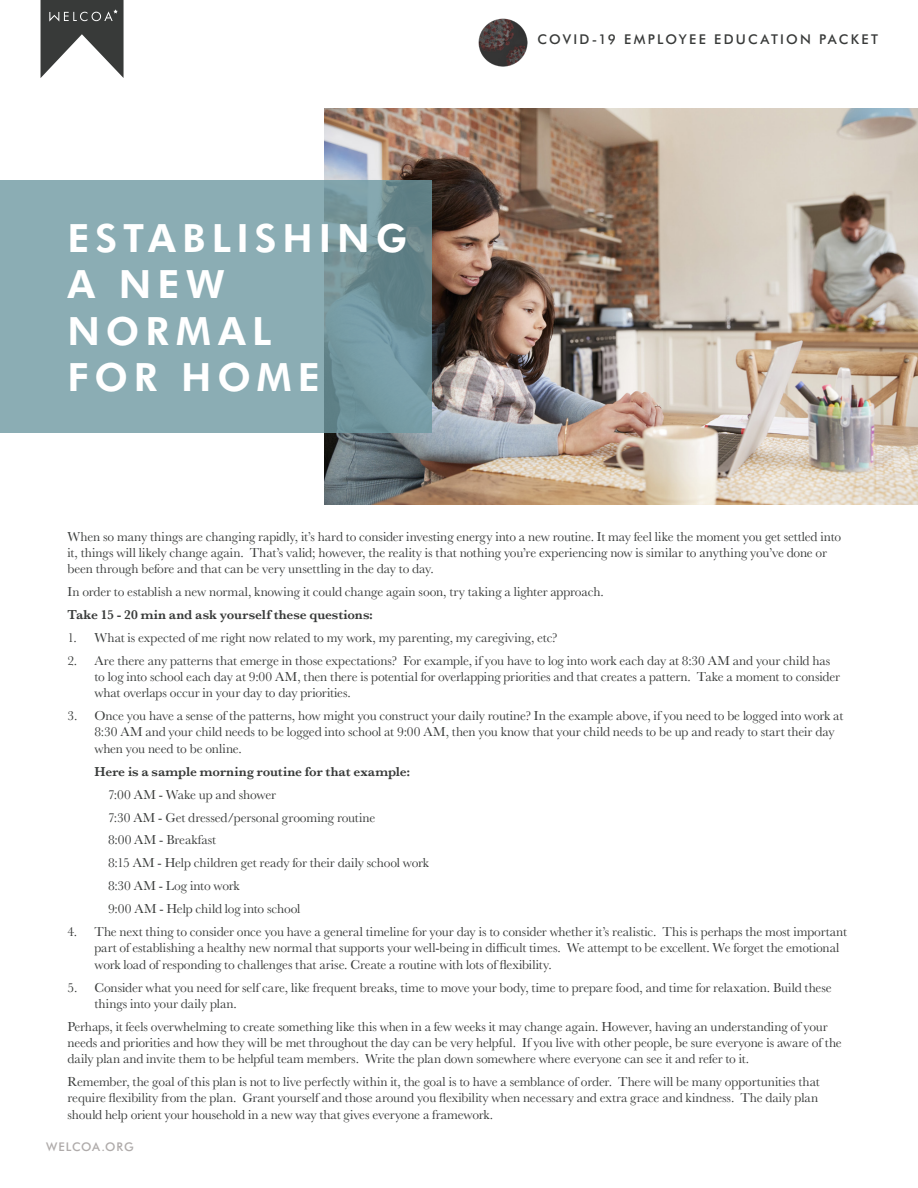
<style>
.page{position:relative;width:918px;height:1188px;background:#fff}
.page>*{position:absolute;margin:0;border:0;box-sizing:border-box;transform-origin:0 0}
.t1{font:800 39px "Futura BT";letter-spacing:.15em;color:#fff}
.Body_Copy{font:13.5px/16.2px "Baskerville";letter-spacing:-.01em;color:#383a39}
.Body_Copy-2{font:600 13.5px "Baskerville";letter-spacing:-.005em;color:#383a39}
.t2{font:500 13.5px "Futura BT";letter-spacing:.17em;color:#383a39}
.t3{font:500 12px "Futura BT";letter-spacing:.06em;color:#afabaa}
</style>
<div class="page">
<svg style="left:41px;top:0;width:83px;height:78px"></svg>
<img style="left:479px;top:18px;width:48px;height:49px">
<img style="left:324px;top:109px;width:594px;height:395px">
<svg style="left:0;top:180px;width:432px;height:253px;background:#84a6ad"></svg>
<h1 class="t1" style="left:68px;top:214px;width:341px">ESTABLISHING</h1>
<h1 class="t1" style="left:68px;top:261px;width:159px">A NEW</h1>
<h1 class="t1" style="left:68px;top:307px;width:205px">NORMAL</h1>
<h1 class="t1" style="left:68px;top:354px;width:254px">FOR HOME</h1>
<p class="t2" style="left:537px;top:31px;width:342px">COVID-19 EMPLOYEE EDUCATION PACKET</p>
<p class="Body_Copy" style="left:68px;top:528px;width:775px">When so many things are changing rapidly, it’s hard to consider investing energy into a new routine. It may feel like the moment you get settled into it, things will likely change again. That’s valid; however, the reality is that nothing you’re experiencing now is similar to anything you’ve done or been through before and that can be very unsettling in the day to day.</p>
<p class="Body_Copy" style="left:68px;top:584px;width:538px">In order to establish a new normal, knowing it could change again soon, try taking a lighter approach.</p>
<p class="Body_Copy-2" style="left:68px;top:605px;width:307px">Take 15 - 20 min and ask yourself these questions:</p>
<p class="Body_Copy" style="left:68px;top:630px;width:492px">1. What is expected of me right now related to my work, my parenting, my caregiving, etc?</p>
<p class="Body_Copy" style="left:94px;top:653px;width:747px;text-indent:-27px">2. Are there any patterns that emerge in those expectations? For example, if you have to log into work each day at 8:30 AM and your child has to log into school each day at 9:00 AM, then there is potential for overlapping priorities and that creates a pattern. Take a moment to consider what overlaps occur in your day to day priorities.</p>
<p class="Body_Copy" style="left:94px;top:708px;width:750px;text-indent:-27px">3. Once you have a sense of the patterns, how might you construct your daily routine? In the example above, if you need to be logged into work at<br>8:30 AM and your child needs to be logged into school at 9:00 AM, then you know that your child needs to be up and ready to start their day when you need to be online.</p>
<p class="Body_Copy-2" style="left:94px;top:762px;width:317px">Here is a sample morning routine for that example:</p>
<p class="Body_Copy" style="left:108px;top:786px;width:169px">7:00 AM - Wake up and shower</p>
<p class="Body_Copy" style="left:108px;top:809px;width:269px">7:30 AM - Get dressed/personal grooming routine</p>
<p class="Body_Copy" style="left:108px;top:832px;width:110px">8:00 AM - Breakfast</p>
<p class="Body_Copy" style="left:108px;top:855px;width:323px">8:15 AM - Help children get ready for their daily school work</p>
<p class="Body_Copy" style="left:108px;top:878px;width:133px">8:30 AM - Log into work</p>
<p class="Body_Copy" style="left:108px;top:901px;width:194px">9:00 AM - Help child log into school</p>
<p class="Body_Copy" style="left:94px;top:924px;width:754px;text-indent:-27px">4. The next thing to consider once you have a general timeline for your day is to consider whether it’s realistic. This is perhaps the most important part of establishing a healthy new normal that supports your well-being in difficult times. We attempt to be excellent. We forget the emotional work load of responding to challenges that arise. Create a routine with lots of flexibility.</p>
<p class="Body_Copy" style="left:94px;top:979px;width:739px;text-indent:-27px">5. Consider what you need for self care, like frequent breaks, time to move your body, time to prepare food, and time for relaxation. Build these things into your daily plan.</p>
<p class="Body_Copy" style="left:68px;top:1019px;width:776px">Perhaps, it feels overwhelming to create something like this when in a few weeks it may change again. However, having an understanding of your needs and priorities and how they will be met throughout the day can be very helpful. If you live with other people, be sure everyone is aware of the daily plan and invite them to be helpful team members. Write the plan down somewhere where everyone can see it and refer to it.</p>
<p class="Body_Copy" style="left:68px;top:1074px;width:754px;text-align:justify">Remember, the goal of this plan is not to live perfectly within it, the goal is to have a semblance of order. There will be many opportunities that require flexibility from the plan. Grant yourself and those around you flexibility when necessary and extra grace and kindness. The daily plan should help orient your household in a new way that gives everyone a framework.</p>
<p class="t3" style="left:46px;top:1140px;width:89px">WELCOA.ORG</p>
</div>
